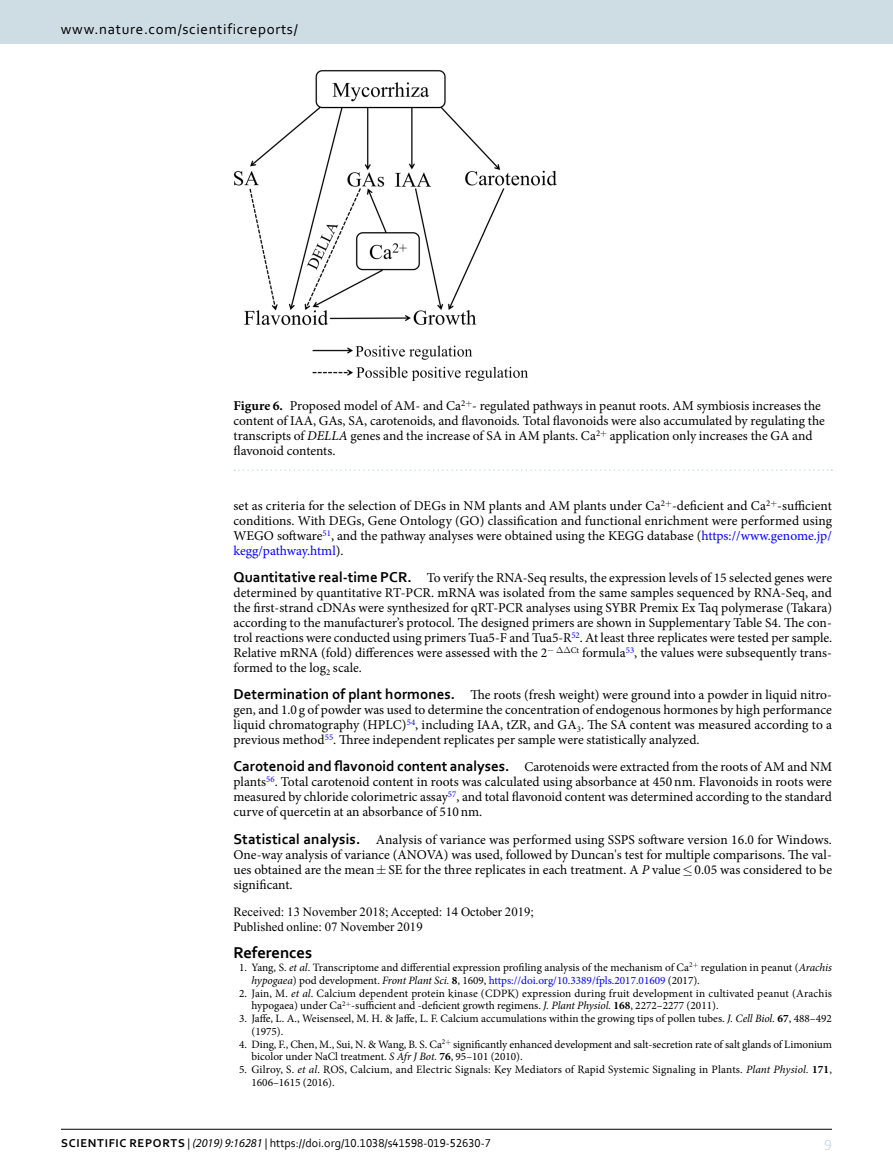
<style>
.page{position:relative;width:893px;height:1174px;background:#fff}
.page>*{position:absolute;margin:0;border:0;box-sizing:border-box;transform-origin:0 0}
.t1{font:16.5px "Corbel Bold 2";color:#000}
.t2{font:15px "Corbel 2";letter-spacing:.045em;color:#000}
.t3{font:15px "Corbel 2";color:#cedde4}
.t4{font:13.5px/15px "Minion Pro";color:#000;text-align:justify}
.t5{font:12.75px/15px "Times New Roman";color:#000}
.t6{font:12px "Corbel";color:#000}
.t7{font:11.25px/12.8px "Minion Pro";color:#000}
.s1{font-weight:700}
.s2{font-style:italic}
.s3{color:#00f}
.s4{font-family:"Corbel";font-weight:700;font-size:15px}
.s5{font-family:"Corbel Bold 2"}
.s6{font-family:"Corbel 2"}
.s7{font-family:"Myriad Pro";font-style:italic}
</style>
<div class="page">
<hr style="left:61px;top:1129px;width:771px;height:1px;background:#000">
<div style="left:0;top:0;width:893px;height:43px;background:#cedde4"></div>
<img style="left:233px;top:70px;width:324px;height:311px">
<svg style="left:234px;top:469px;width:598px;height:2px"></svg>
<p class="t2" style="left:61px;top:19px;width:238px">www.nature.com/scientificreports/</p>
<p class="t4" style="left:233px;top:398px;width:593px;text-align:left"><span class="s1">Figure 6.</span> Proposed model of AM- and Ca<sup>2</sup> - regulated pathways in peanut roots. AM symbiosis increases the content of IAA, GAs, SA, carotenoids, and flavonoids. Total flavonoids were also accumulated by regulating the transcripts of <span class="s2">DELLA</span> genes and the increase of SA in AM plants. Ca<sup>2</sup> application only increases the GA and flavonoid contents.</p>
<p class="t4" style="left:233px;top:498px;width:600px">set as criteria for the selection of DEGs in NM plants and AM plants under Ca<sup>2</sup> -deficient and Ca<sup>2</sup> -sufficient conditions. With DEGs, Gene Ontology (GO) classification and functional enrichment were performed using WEGO software<sup>51</sup>, and the pathway analyses were obtained using the KEGG database (<span class="s3">https://www.genome.jp/ kegg/pathway.html</span>).</p>
<p class="t4" style="left:233px;top:570px;width:600px"><span class="s4">Quantitative real-time PCR.</span> To verify the RNA-Seq results, the expression levels of 15 selected genes were determined by quantitative RT-PCR. mRNA was isolated from the same samples sequenced by RNA-Seq, and the first-strand cDNAs were synthesized for qRT-PCR analyses using SYBR Premix Ex Taq polymerase (Takara) according to the manufacturer’s protocol. The designed primers are shown in Supplementary Table S4. The con&shy;trol reactions were conducted using primers Tua5-F and Tua5-R<sup>52</sup>. At least three replicates were tested per sample.<br>Relative mRNA (fold) differences were assessed with the 2−</p>
<p class="t4" style="left:571px;top:645px;width:263px"><sup>Ct</sup> formula<sup>53</sup>, the values were subsequently trans-</p>
<p class="t4" style="left:233px;top:654px;width:600px;line-height:27px">formed to the log<sub>2</sub> scale.<br><span class="s4">Determination of plant hormones.</span> The roots (fresh weight) were ground into a powder in liquid nitro-</p>
<p class="t4" style="left:233px;top:702px;width:600px">gen, and 1.0 g of powder was used to determine the concentration of endogenous hormones by high performance liquid chromatography (HPLC)<sup>54</sup>, including IAA, tZR, and GA<sub>3</sub>. The SA content was measured according to a previous method<sup>55</sup>. Three independent replicates per sample were statistically analyzed.</p>
<p class="t4" style="left:233px;top:759px;width:600px"><span class="s4">Carotenoid and flavonoid content analyses.</span> Carotenoids were extracted from the roots of AM and NM plants<sup>56</sup>. Total carotenoid content in roots was calculated using absorbance at 450 nm. Flavonoids in roots were measured by chloride colorimetric assay<sup>57</sup>, and total flavonoid content was determined according to the standard curve of quercetin at an absorbance of 510nm.</p>
<p class="t4" style="left:233px;top:831px;width:600px"><span class="s4">Statistical analysis.</span> Analysis of variance was performed using SSPS software version 16.0 for Windows.<br>One-way analysis of variance (ANOVA) was used, followed by Duncan's test for multiple comparisons. The val&shy;ues obtained are the mean SE for the three replicates in each treatment. A <span class="s2">P</span> value≤0.05 was considered to be significant.</p>
<p class="t5" style="left:233px;top:904px;width:302px">Received: 13 November 2018; Accepted: 14 October 2019;<br>Published online: 07 November 2019</p>
<p class="t1" style="left:233px;top:942px;width:80px">References</p>
<p class="t7" style="left:251px;top:961px;width:582px;text-indent:-12px">1. Yang, S. <span class="s2">et al</span>. Transcriptome and differential expression profiling analysis of the mechanism of Ca<sup>2</sup> regulation in peanut (<span class="s2">Arachis hypogaea</span>) pod development. <span class="s2">Front Plant Sci.</span> <span class="s1">8</span>, 1609, <span class="s3">https://doi.org/10.3389/fpls.2017.01609</span> (2017).</p>
<p class="t7" style="left:251px;top:986px;width:582px;text-indent:-12px">2. Jain, M. <span class="s2">et al</span>. Calcium dependent protein kinase (CDPK) expression during fruit development in cultivated peanut (Arachis hypogaea) under Ca<sup>2</sup> -sufficient and -deficient growth regimens. <span class="s2">J. Plant Physiol.</span> <span class="s1">168</span>, 2272–2277 (2011).</p>
<p class="t7" style="left:251px;top:1012px;width:582px;text-indent:-12px">3. Jaffe, L. A., Weisenseel, M. H. &amp; Jaffe, L. F. Calcium accumulations within the growing tips of pollen tubes. <span class="s2">J. Cell Biol.</span> <span class="s1">67</span>, 488–492 (1975).</p>
<p class="t7" style="left:251px;top:1037px;width:582px;text-indent:-12px">4. Ding, F., Chen, M., Sui, N. &amp; Wang, B. S. Ca<sup>2</sup> significantly enhanced development and salt-secretion rate of salt glands of Limonium bicolor under NaCl treatment. <span class="s2">S Afr J Bot.</span> <span class="s1">76</span>, 95–101 (2010).</p>
<p class="t7" style="left:251px;top:1063px;width:582px;text-indent:-12px">5. Gilroy, S. <span class="s2">et al</span>. ROS, Calcium, and Electric Signals: Key Mediators of Rapid Systemic Signaling in Plants. <span class="s2">Plant Physiol.</span> <span class="s1">171</span>,<br>1606–1615 (2016).</p>
<p class="t6" style="left:61px;top:1135px;width:431px"><span class="s5">Scientific Reports</span> <span class="s6">|</span> <span class="s7">(2019) 9:16281</span> <span class="s6">|</span> https://doi.org/10.1038/s41598-019-52630-7</p>
<p class="t3" style="left:824px;top:1132px;width:9px">9</p>
</div>
